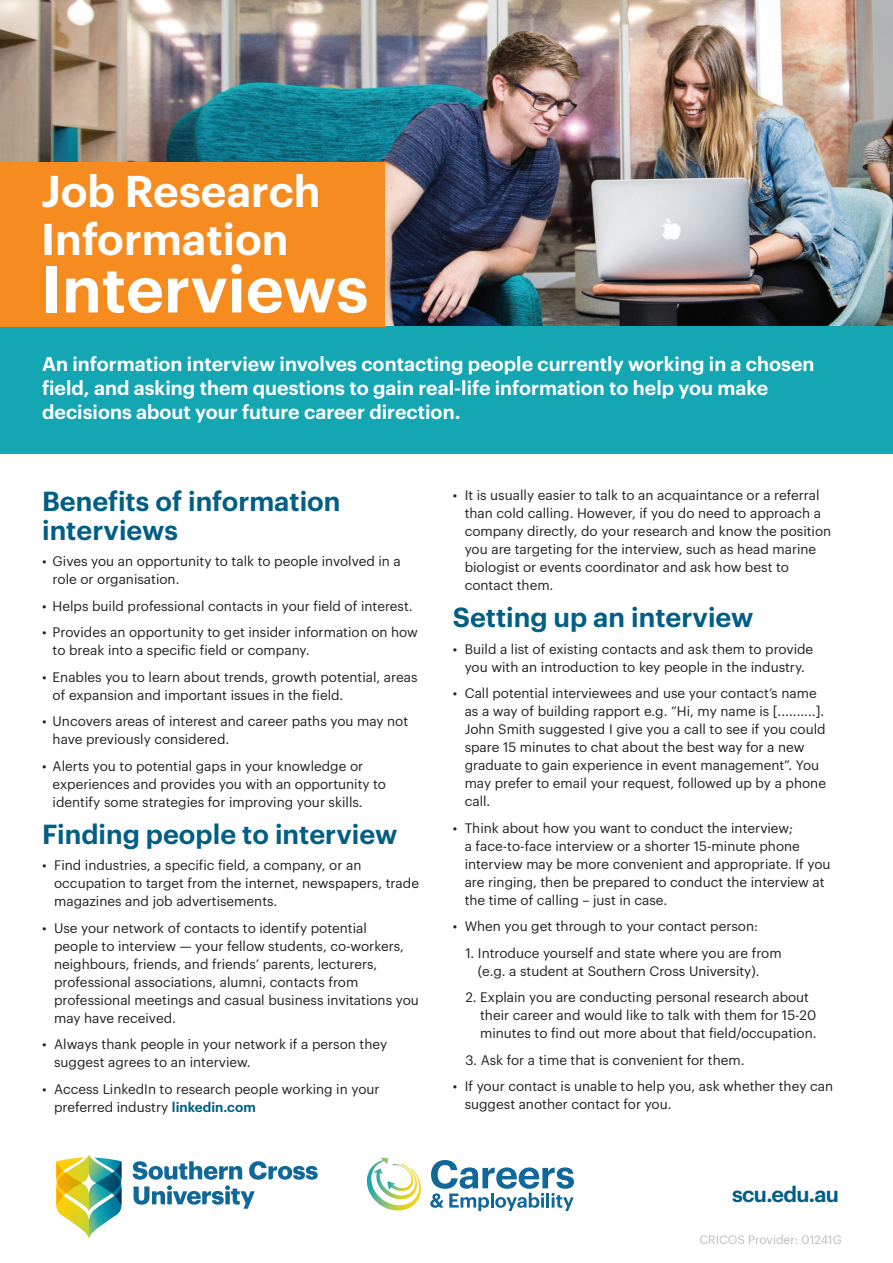
<style>
.page{position:relative;width:893px;height:1263px;background:#fff}
.page>*{position:absolute;margin:0;border:0;box-sizing:border-box;transform-origin:0 0}
.t1{font:600 64.5px "Graphik";color:#fff}
.t2{font:600 43.5px/48px "Graphik";color:#fff}
.t3{font:600 27px/28.5px "Graphik";color:#015e84}
.t4{font:600 21.45px "Graphik";letter-spacing:-.03em;color:#015e84}
.t5{font:600 19.5px/24px "Graphik";color:#fff}
.t6{font:13.5px/18px "Graphik";color:#231f20}
.t7{font:12px "Graphik";color:#bcbdc0}
.s1{font-weight:600;color:#015e84}
</style>
<div class="page">
<img style="left:0;top:0;width:893px;height:326px">
<div style="left:0;top:326px;width:893px;height:128px;background:#15a6b4"></div>
<div style="left:0;top:162px;width:384px;height:164px;background:#f68c1f"></div>
<svg style="left:366px;top:1158px;width:55px;height:52px"></svg>
<svg style="left:430px;top:1160px;width:144px;height:51px"></svg>
<svg style="left:133px;top:1161px;width:185px;height:48px"></svg>
<svg style="left:56px;top:1155px;width:66px;height:83px"></svg>
<h2 class="t2" style="left:41px;top:164px;width:281px">Job Research<br>Information</h2>
<h1 class="t1" style="left:41px;top:240px;width:329px">Interviews</h1>
<h3 class="t5" style="left:42px;top:350px;width:774px">An information interview involves contacting people currently working in a chosen field, and asking them questions to gain real-life information to help you make decisions about your future career direction.</h3>
<h3 class="t3" style="left:42px;top:485px;width:300px">Benefits of information interviews</h3>
<p class="t6" style="left:53px;top:551px;width:350px;text-indent:-11px">• Gives you an opportunity to talk to people involved in a role or organisation.</p>
<p class="t6" style="left:42px;top:596px;width:372px">• Helps build professional contacts in your field of interest.</p>
<p class="t6" style="left:53px;top:622px;width:367px;text-indent:-11px">• Provides an opportunity to get insider information on how to break into a specific field or company.</p>
<p class="t6" style="left:53px;top:667px;width:366px;text-indent:-11px">• Enables you to learn about trends, growth potential, areas of expansion and important issues in the field.</p>
<p class="t6" style="left:53px;top:711px;width:357px;text-indent:-11px">• Uncovers areas of interest and career paths you may not have previously considered.</p>
<p class="t6" style="left:53px;top:756px;width:335px;text-indent:-11px">• Alerts you to potential gaps in your knowledge or experiences and provides you with an opportunity to identify some strategies for improving your skills.</p>
<h3 class="t3" style="left:42px;top:817px;width:357px">Finding people to interview</h3>
<p class="t6" style="left:54px;top:855px;width:366px;text-indent:-12px">• Find industries, a specific field, a company, or an occupation to target from the internet, newspapers, trade magazines and job advertisements.</p>
<p class="t6" style="left:54px;top:918px;width:366px;text-indent:-12px">• Use your network of contacts to identify potential<br>people to interview — your fellow students, co-workers, neighbours, friends, and friends’ parents, lecturers, professional associations, alumni, contacts from professional meetings and casual business invitations you may have received.</p>
<p class="t6" style="left:54px;top:1034px;width:334px;text-indent:-12px">• Always thank people in your network if a person they suggest agrees to an interview.</p>
<p class="t6" style="left:54px;top:1079px;width:327px;text-indent:-12px">• Access LinkedIn to research people working in your preferred industry <span class="s1">linkedin.com</span></p>
<p class="t6" style="left:465px;top:485px;width:368px;text-indent:-12px">• It is usually easier to talk to an acquaintance or a referral than cold calling. However, if you do need to approach a company directly, do your research and know the position you are targeting for the interview, such as head marine biologist or events coordinator and ask how best to contact them.</p>
<h3 class="t3" style="left:453px;top:601px;width:302px">Setting up an interview</h3>
<p class="t6" style="left:453px;top:639px;width:362px;text-align:center">• Build a list of existing contacts and ask them to provide you with an introduction to key people in the industry.</p>
<p class="t6" style="left:465px;top:683px;width:363px;text-indent:-12px">• Call potential interviewees and use your contact’s name as a way of building rapport e.g. “Hi, my name is [..........].<br>John Smith suggested I give you a call to see if you could spare 15 minutes to chat about the best way for a new graduate to gain experience in event management”. You may prefer to email your request, followed up by a phone call.</p>
<p class="t6" style="left:465px;top:818px;width:367px;text-indent:-12px">• Think about how you want to conduct the interview;<br>a face-to-face interview or a shorter 15-minute phone interview may be more convenient and appropriate. If you are ringing, then be prepared to conduct the interview at the time of calling – just in case.</p>
<p class="t6" style="left:453px;top:916px;width:307px">• When you get through to your contact person:</p>
<p class="t6" style="left:478px;top:943px;width:305px;text-indent:-13px">1. Introduce yourself and state where you are from (e.g. a student at Southern Cross University).</p>
<p class="t6" style="left:480px;top:987px;width:338px;text-indent:-15px">2. Explain you are conducting personal research about their career and would like to talk with them for 15-20 minutes to find out more about that field/occupation.</p>
<p class="t6" style="left:465px;top:1050px;width:281px">3. Ask for a time that is convenient for them.</p>
<p class="t6" style="left:465px;top:1076px;width:370px;text-indent:-12px">• If your contact is unable to help you, ask whether they can suggest another contact for you.</p>
<h3 class="t4" style="left:732px;top:1178px;width:108px">scu.edu.au</h3>
<p class="t7" style="left:699px;top:1230px;width:144px">CRICOS Provider: 01241G</p>
</div>
